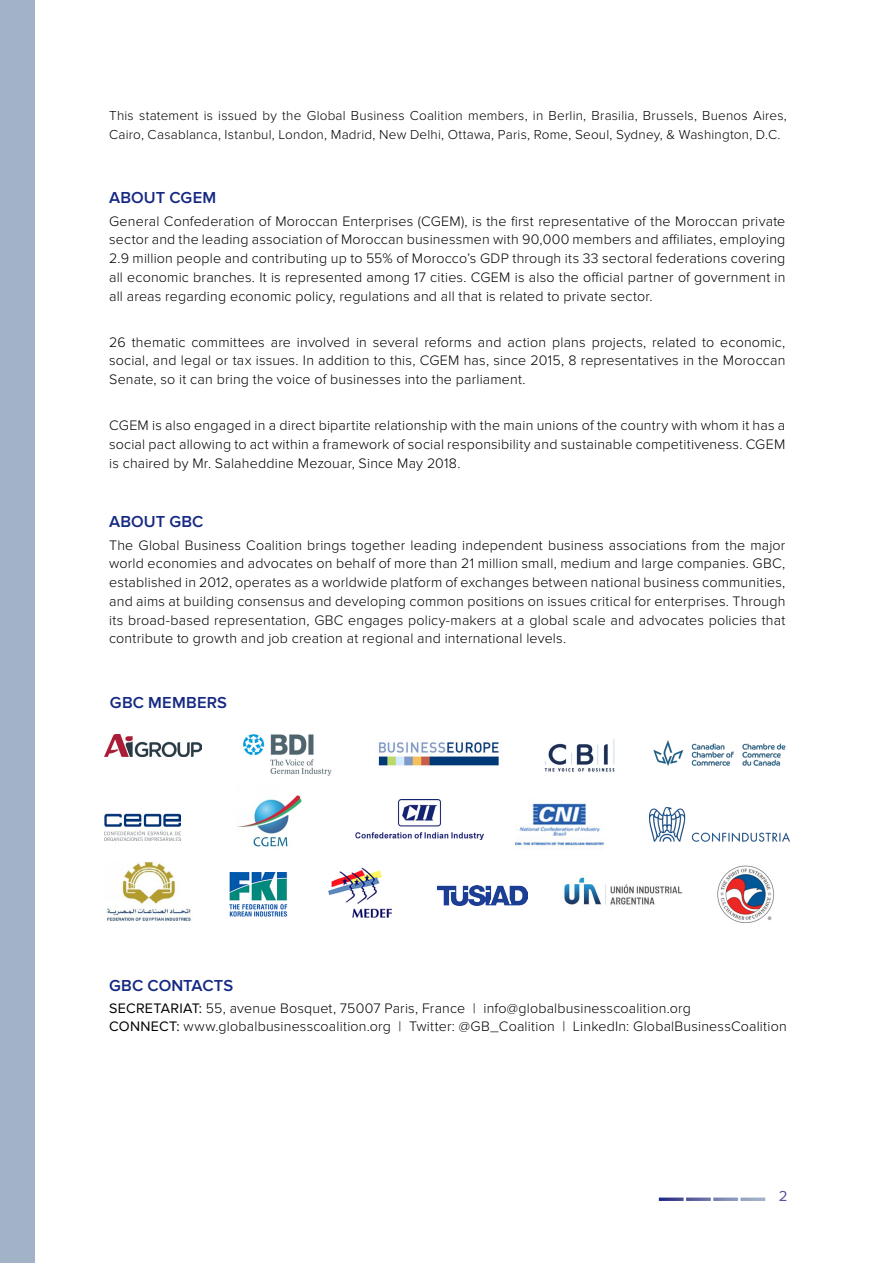
<style>
.page{position:relative;width:894px;height:1263px;background:#fff}
.page>*{position:absolute;margin:0;border:0;box-sizing:border-box;transform-origin:0 0}
.t1{font:600 16.5px "Proxima Nova";letter-spacing:.005em;color:#162983}
.t2{font:15px "Proxima Nova";color:#5a5099}
.t3{font:300 14.25px/18.8px "Proxima Nova";letter-spacing:.01em;color:#000;text-align:justify}
.t4{font:300 13.5px/18.8px "Proxima Nova";letter-spacing:.015em;color:#000}
.s1{font-weight:400}
</style>
<div class="page">
<div style="left:0;top:0;width:34px;height:1263px;background:#a2b3c7"></div>
<svg style="left:658px;top:1197px;width:107px;height:4px"></svg>
<img style="left:104px;top:734px;width:98px;height:23px">
<img style="left:243px;top:734px;width:89px;height:42px">
<img style="left:378px;top:742px;width:121px;height:24px">
<img style="left:544px;top:739px;width:71px;height:33px">
<img style="left:104px;top:813px;width:76px;height:27px">
<img style="left:355px;top:799px;width:128px;height:40px">
<img style="left:515px;top:803px;width:88px;height:43px">
<img style="left:649px;top:807px;width:140px;height:35px">
<img style="left:229px;top:872px;width:59px;height:45px">
<img style="left:328px;top:867px;width:64px;height:51px">
<img style="left:437px;top:885px;width:90px;height:21px">
<img style="left:564px;top:877px;width:119px;height:28px">
<img style="left:717px;top:865px;width:57px;height:58px">
<img style="left:653px;top:740px;width:133px;height:26px">
<img style="left:107px;top:861px;width:84px;height:59px">
<img style="left:237px;top:795px;width:65px;height:52px">
<p class="t4" style="left:109px;top:106px;width:679px">This statement is issued by the Global Business Coalition members, in Berlin, Brasilia, Brussels, Buenos Aires,<br>Cairo, Casablanca, Istanbul, London, Madrid, New Delhi, Ottawa, Paris, Rome, Seoul, Sydney, &amp; Washington, D.C.</p>
<p class="t1" style="left:109px;top:187px;width:109px">ABOUT CGEM</p>
<p class="t3" style="left:109px;top:212px;width:677px">General Confederation of Moroccan Enterprises (CGEM), is the first representative of the Moroccan private sector and the leading association of Moroccan businessmen with 90,000 members and affiliates, employing 2.9 million people and contributing up to 55% of Morocco’s GDP through its 33 sectoral federations covering all economic branches. It is represented among 17 cities. CGEM is also the official partner of government in all areas regarding economic policy, regulations and all that is related to private sector.</p>
<p class="t3" style="left:109px;top:333px;width:677px">26 thematic committees are involved in several reforms and action plans projects, related to economic, social, and legal or tax issues. In addition to this, CGEM has, since 2015, 8 representatives in the Moroccan Senate, so it can bring the voice of businesses into the parliament.</p>
<p class="t3" style="left:109px;top:416px;width:677px">CGEM is also engaged in a direct bipartite relationship with the main unions of the country with whom it has a social pact allowing to act within a framework of social responsibility and sustainable competitiveness. CGEM is chaired by Mr. Salaheddine Mezouar, Since May 2018.</p>
<p class="t1" style="left:109px;top:511px;width:96px">ABOUT GBC</p>
<p class="t3" style="left:109px;top:536px;width:677px">The Global Business Coalition brings together leading independent business associations from the major world economies and advocates on behalf of more than 21 million small, medium and large companies. GBC, established in 2012, operates as a worldwide platform of exchanges between national business communities, and aims at building consensus and developing common positions on issues critical for enterprises. Through its broad-based representation, GBC engages policy-makers at a global scale and advocates policies that contribute to growth and job creation at regional and international levels.</p>
<p class="t1" style="left:110px;top:693px;width:118px">GBC MEMBERS</p>
<p class="t1" style="left:109px;top:976px;width:125px">GBC CONTACTS</p>
<p class="t3" style="left:109px;top:998px;width:583px"><span class="s1">SECRETARIAT:</span> 55, avenue Bosquet, 75007 Paris, France | info@globalbusinesscoalition.org<br><span class="s1">CONNE</span></p>
<p class="t3" style="left:159px;top:1017px;width:629px"><span class="s1">CT:</span> www.globalbusinesscoalition.org | Twitter: @GB_Coalition | LinkedIn: GlobalBusinessCoalition</p>
<p class="t2" style="left:778px;top:1187px;width:10px">2</p>
</div>
